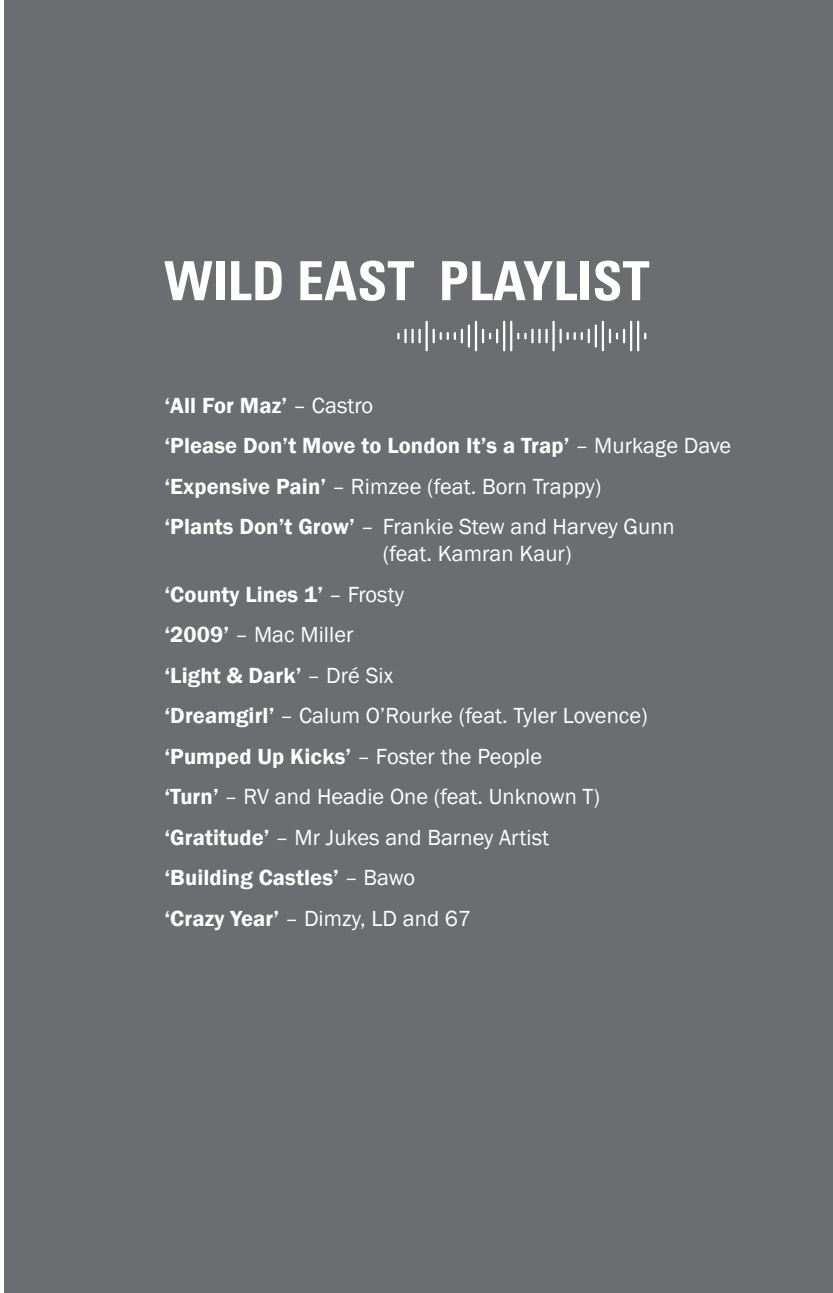
<style>
.page{position:relative;width:833px;height:1293px;background:#fff}
.page>*{position:absolute;margin:0;border:0;box-sizing:border-box;transform-origin:0 0}
.t1{font:700 condensed 54px "Univers LT Pro";color:#fff}
.t2{font:22.5px/40.5px "Franklin Gothic";color:#fff}
.t3{font:600 22.5px/40.5px "Franklin Gothic";letter-spacing:.005em;color:#fff}
.s1{font-weight:400}
.s2{font-weight:600}
</style>
<div class="page">
<div style="left:5px;top:0;width:828px;height:1293px;background:#6c6d70"></div>
<hr style="left:637px;top:322px;width:2px;height:28px;background:#fff">
<hr style="left:630px;top:322px;width:2px;height:28px;background:#fff">
<svg style="left:609px;top:330px;width:16px;height:12px"></svg>
<hr style="left:601px;top:322px;width:3px;height:28px;background:#fff">
<hr style="left:594px;top:325px;width:3px;height:22px;background:#fff">
<svg style="left:559px;top:330px;width:31px;height:12px"></svg>
<hr style="left:552px;top:322px;width:2px;height:28px;background:#fff">
<hr style="left:510px;top:322px;width:2px;height:28px;background:#fff">
<hr style="left:503px;top:322px;width:2px;height:28px;background:#fff">
<svg style="left:482px;top:330px;width:16px;height:12px"></svg>
<hr style="left:475px;top:322px;width:2px;height:28px;background:#fff">
<hr style="left:468px;top:325px;width:2px;height:22px;background:#fff">
<svg style="left:432px;top:330px;width:31px;height:12px"></svg>
<hr style="left:425px;top:322px;width:3px;height:28px;background:#fff">
<svg style="left:397px;top:330px;width:24px;height:12px"></svg>
<svg style="left:517px;top:330px;width:30px;height:12px"></svg>
<h1 class="t1" style="left:164px;top:248px;width:486px">WILD EAST PLAYLIST</h1>
<p class="t3" style="left:164px;top:385px;width:568px">‘All For Maz’ <span class="s1">– Castro<br></span>‘Please Don’t Move to London It’s a Trap’ <span class="s1">– Murkage Dave </span>‘Expensive Pain’ <span class="s1">– Rimzee (feat. Born Trappy)<br></span>‘Plants Don’t Grow’ <span class="s1">– Frankie Stew and Harvey Gunn</span></p>
<p class="t2" style="left:164px;top:534px;width:485px;text-indent:218px">(feat. Kamran Kaur) <span class="s2">‘County Lines 1’</span> – Frosty<br><span class="s2">‘2009’</span> – Mac Miller<br><span class="s2">‘Light &amp; Dark’</span> – Dré Six<br><span class="s2">‘Dreamgirl’</span> – Calum O’Rourke (feat. Tyler Lovence) <span class="s2">‘Pumped Up Kicks’</span> – Foster the People<br><span class="s2">‘Turn’</span> – RV and Headie One (feat. Unknown T) <span class="s2">‘Gratitude’</span> – Mr Jukes and Barney Artist<br><span class="s2">‘Building Castles’</span> – Bawo<br><span class="s2">‘Crazy Year’</span> – Dimzy, LD and 67</p>
</div>
